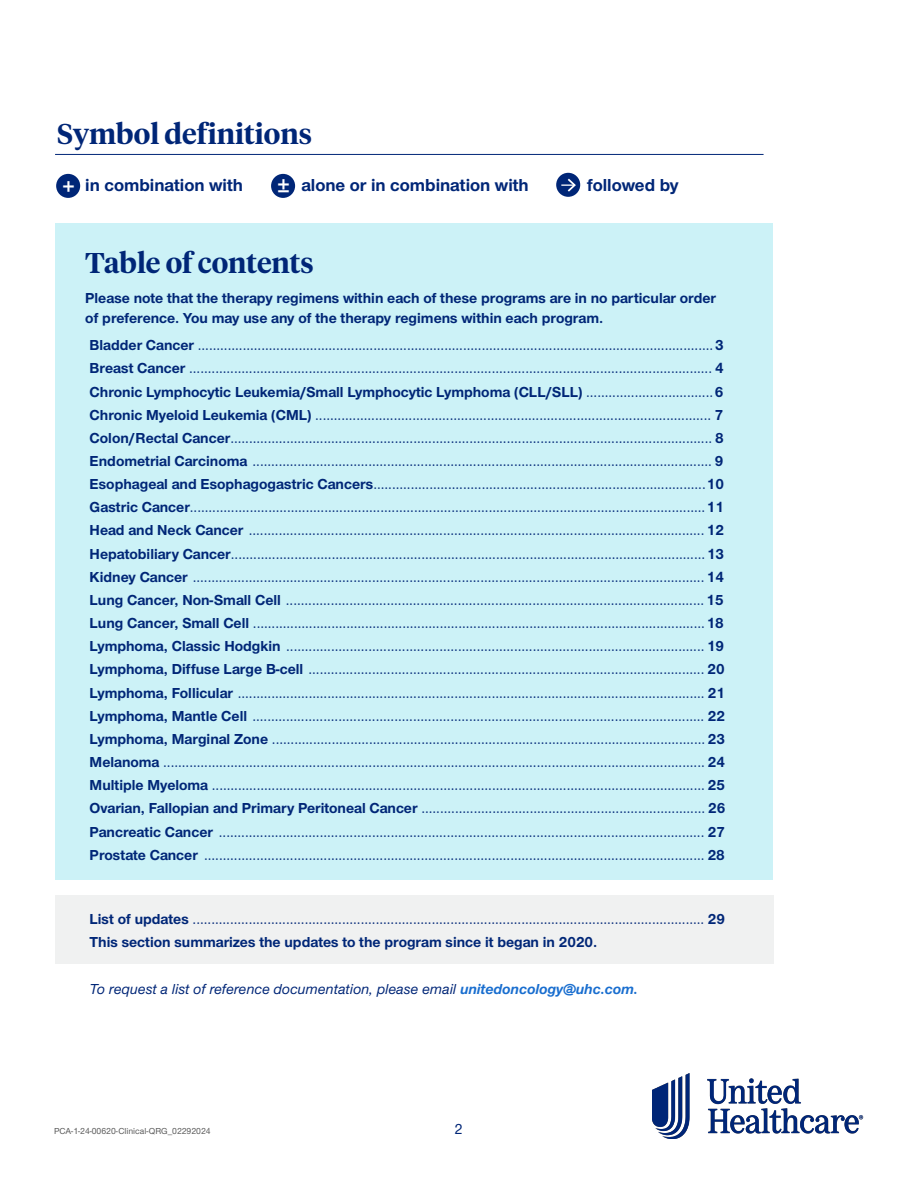
<style>
.page{position:relative;width:918px;height:1188px;background:#fff}
.page>*{position:absolute;margin:0;border:0;box-sizing:border-box;transform-origin:0 0}
.t1{font:600 28.5px "UHC Serif Headline";color:#002677}
.t2{font:700 23.1px "UHC Sans";color:#fff}
.t3{font:700 18px "UHC Sans";color:#002677}
.t4{font:500 15px/23.1px "UHC Sans";color:#002677}
.t5{font:700 15px/19.5px "UHC Sans";color:#002677}
.t6{font:italic 500 15px "UHC Sans";color:#002677}
.t7{font:500 9px "UHC Sans";color:#5a5a5a}
.s1{font-size:23.1px;color:#fff}
.s2{font-weight:700}
.s3{font-weight:700;color:#196ecf}
</style>
<div class="page">
<img style="left:652px;top:1074px;width:212px;height:64px">
<div style="left:55px;top:895px;width:718px;height:68px;background:#f0f1f1"></div>
<div style="left:55px;top:224px;width:717px;height:656px;background:#ccf2f7"></div>
<div style="left:56px;top:174px;width:24px;height:24px;background:#002677;border-radius:50%"></div>
<div style="left:271px;top:174px;width:24px;height:24px;background:#002677;border-radius:50%"></div>
<div style="left:556px;top:173px;width:24px;height:24px;background:#002677;border-radius:50%"></div>
<svg style="left:561px;top:178px;width:16px;height:16px"></svg>
<hr style="left:55px;top:154px;width:709px;height:1px;background:#002677">
<h1 class="t1" style="left:57px;top:114px;width:256px">Symbol definitions</h1>
<p class="t3" style="left:62px;top:173px;width:182px"><span class="s1">+</span> in combination with</p>
<p class="t3" style="left:302px;top:173px;width:229px">alone or in combination with</p>
<p class="t3" style="left:587px;top:173px;width:93px">followed by</p>
<h2 class="t2" style="left:277px;top:169px;width:14px">±</h2>
<h1 class="t1" style="left:85px;top:244px;width:230px">Table of contents</h1>
<p class="t5" style="left:85px;top:288px;width:632px">Please note that the therapy regimens within each of these programs are in no particular order of preference. You may use any of the therapy regimens within each program.</p>
<p class="t4" style="left:90px;top:333px;width:637px"><span class="s2">Bladder Cancer</span> ..........................................................................................................................................<span class="s2">3<br>Breast Cancer</span> ............................................................................................................................................ <span class="s2">4<br>Chronic Lymphocytic Leukemia/Small Lymphocytic Lymphoma (CLL/SLL)</span> ..................................<span class="s2">6<br>Chronic Myeloid Leukemia (CML)</span> .......................................................................................................... <span class="s2">7<br>Colon/Rectal Cancer</span>................................................................................................................................. <span class="s2">8<br>Endometrial Carcinoma</span> ........................................................................................................................... <span class="s2">9<br>Esophageal and Esophagogastric Cancers</span>.........................................................................................<span class="s2">10<br>Gastric Cancer</span>..........................................................................................................................................<span class="s2">11<br>Head and Neck Cancer</span> .......................................................................................................................... <span class="s2">12<br>Hepatobiliary Cancer</span>...............................................................................................................................<span class="s2">13<br>Kidney Cancer</span> ......................................................................................................................................... <span class="s2">14<br>Lung Cancer, Non-Small Cell</span> ................................................................................................................ <span class="s2">15<br>Lung Cancer, Small Cell</span> .........................................................................................................................<span class="s2">18<br>Lymphoma, Classic Hodgkin</span> ................................................................................................................ <span class="s2">19<br>Lymphoma, Diffuse Large B-cell</span> .......................................................................................................... <span class="s2">20<br>Lymphoma, Follicular</span> ............................................................................................................................. <span class="s2">21<br>Lymphoma, Mantle Cell</span> ......................................................................................................................... <span class="s2">22<br>Lymphoma, Marginal Zone</span> .................................................................................................................... <span class="s2">23<br>Melanoma</span> ................................................................................................................................................. <span class="s2">24<br>Multiple Myeloma</span> .................................................................................................................................... <span class="s2">25<br>Ovarian, Fallopian and Primary Peritoneal Cancer</span> ............................................................................ <span class="s2">26<br>Pancreatic Cancer</span> .................................................................................................................................. <span class="s2">27<br>Prostate Cancer</span> ...................................................................................................................................... <span class="s2">28</span></p>
<p class="t4" style="left:90px;top:907px;width:637px"><span class="s2">List of updates</span> ......................................................................................................................................... <span class="s2">29<br>This section summarizes the updates to the program since it began in 2020.</span></p>
<p class="t6" style="left:90px;top:979px;width:550px">To request a list of reference documentation, please email <span class="s3">unitedoncology@uhc.com.</span></p>
<p class="t7" style="left:54px;top:1125px;width:158px">PCA-1-24-00620-Clinical-QRG_02292024</p>
<p class="t4" style="left:455px;top:1117px;width:9px">2</p>
</div>
